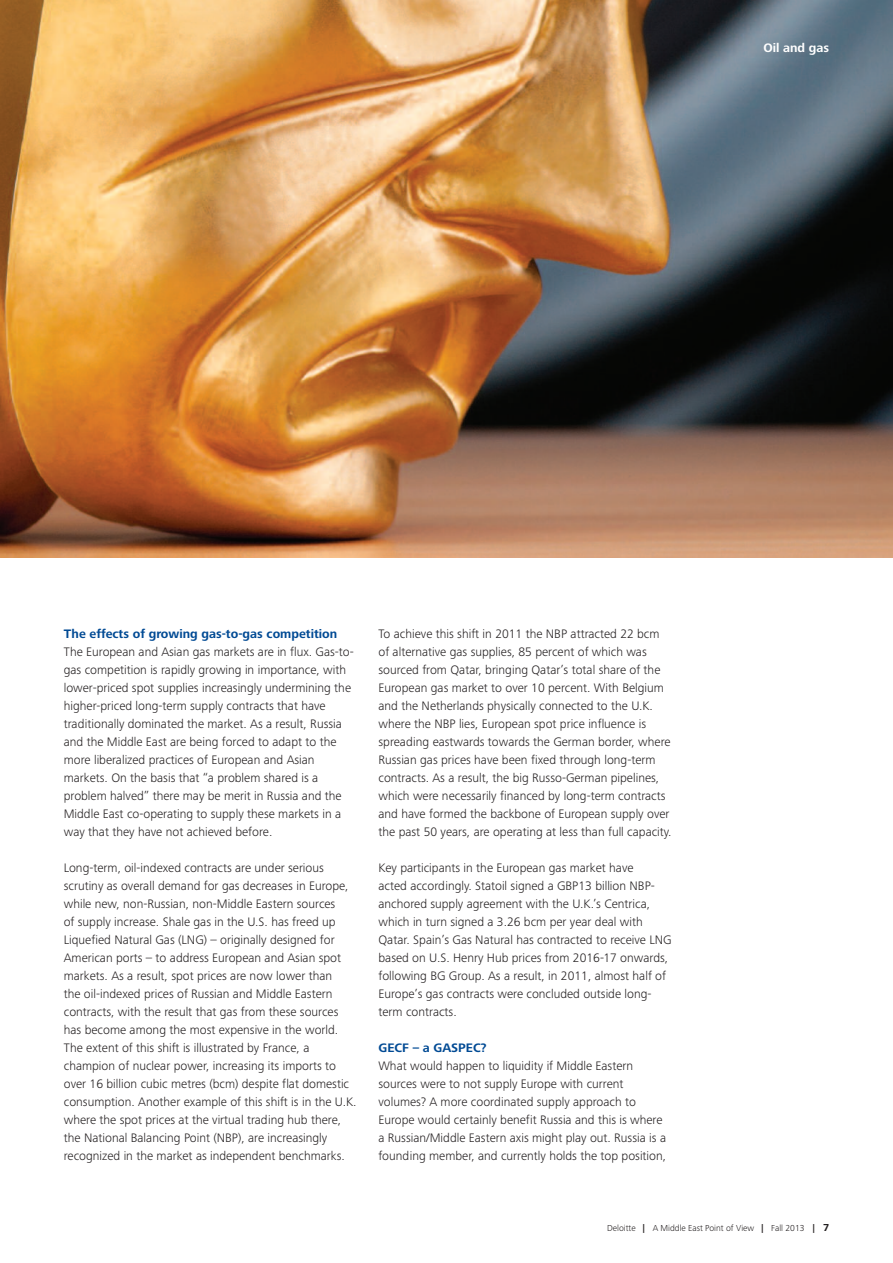
<style>
.page{position:relative;width:893px;height:1263px;background:#fff}
.page>*{position:absolute;margin:0;border:0;box-sizing:border-box;transform-origin:0 0}
.t1{font:300 12.75px/18px "Frutiger Next Pro";color:#231f20}
.t2{font:700 12.75px "Frutiger Next Pro";color:#014a94}
.t3{font:700 12.75px "Frutiger Next Pro";color:#fff}
.t4{font:300 9px "Frutiger Next Pro";color:#231f20}
.s1{font-weight:700}
.s2{font-weight:700;font-size:10.5px}
</style>
<div class="page">
<img style="left:0;top:0;width:893px;height:557px">
<p class="t3" style="left:763px;top:43px;width:67px">Oil and gas</p>
<p class="t2" style="left:64px;top:629px;width:275px">The effects of growing gas-to-gas competition</p>
<p class="t1" style="left:64px;top:644px;width:292px">The European and Asian gas markets are in flux. Gas-to&shy;gas competition is rapidly growing in importance, with lower-priced spot supplies increasingly undermining the higher-priced long-term supply contracts that have traditionally dominated the market. As a result, Russia and the Middle East are being forced to adapt to the more liberalized practices of European and Asian markets. On the basis that “a problem shared is a problem halved” there may be merit in Russia and the Middle East co-operating to supply these markets in a way that they have not achieved before.</p>
<p class="t1" style="left:64px;top:860px;width:294px">Long-term, oil-indexed contracts are under serious scrutiny as overall demand for gas decreases in Europe, while new, non-Russian, non-Middle Eastern sources<br>of supply increase. Shale gas in the U.S. has freed up Liquefied Natural Gas (LNG) – originally designed for American ports – to address European and Asian spot markets. As a result, spot prices are now lower than<br>the oil-indexed prices of Russian and Middle Eastern contracts, with the result that gas from these sources has become among the most expensive in the world.<br>The extent of this shift is illustrated by France, a champion of nuclear power, increasing its imports to over 16 billion cubic metres (bcm) despite flat domestic consumption. Another example of this shift is in the U.K. where the spot prices at the virtual trading hub there, the National Balancing Point (NBP), are increasingly recognized in the market as independent benchmarks.</p>
<p class="t1" style="left:378px;top:626px;width:295px">To achieve this shift in 2011 the NBP attracted 22 bcm of alternative gas supplies, 85 percent of which was sourced from Qatar, bringing Qatar’s total share of the European gas market to over 10 percent. With Belgium and the Netherlands physically connected to the U.K. where the NBP lies, European spot price influence is spreading eastwards towards the German border, where Russian gas prices have been fixed through long-term contracts. As a result, the big Russo-German pipelines, which were necessarily financed by long-term contracts and have formed the backbone of European supply over the past 50 years, are operating at less than full capacity.</p>
<p class="t1" style="left:378px;top:860px;width:295px">Key participants in the European gas market have<br>acted accordingly. Statoil signed a GBP13 billion NBP&shy;anchored supply agreement with the U.K.’s Centrica, which in turn signed a 3.26 bcm per year deal with Qatar. Spain’s Gas Natural has contracted to receive LNG based on U.S. Henry Hub prices from 2016-17 onwards, following BG Group. As a result, in 2011, almost half of Europe’s gas contracts were concluded outside long&shy;term contracts.</p>
<p class="t2" style="left:378px;top:1043px;width:109px">GECF – a GASPEC?</p>
<p class="t1" style="left:378px;top:1058px;width:289px">What would happen to liquidity if Middle Eastern sources were to not supply Europe with current volumes? A more coordinated supply approach to Europe would certainly benefit Russia and this is where a Russian/Middle Eastern axis might play out. Russia is a founding member, and currently holds the top position,</p>
<p class="t4" style="left:607px;top:1225px;width:224px">Deloitte <span class="s1">|</span> A Middle East Point of View <span class="s1">|</span> Fall 2013 <span class="s1">|</span> <span class="s2">7</span></p>
</div>
